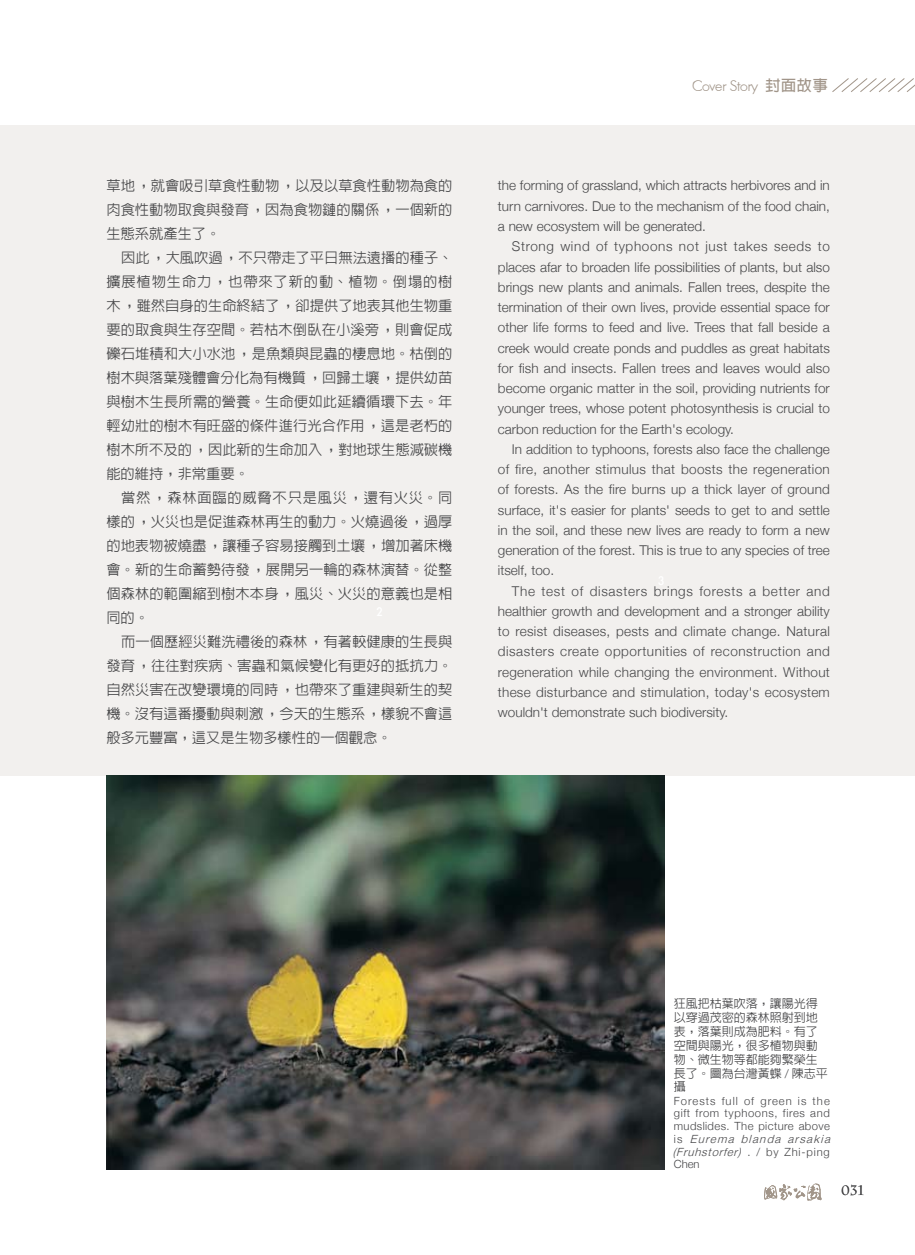
<style>
.page{position:relative;width:915px;height:1255px;background:#fff}
.page>*{position:absolute;margin:0;border:0;box-sizing:border-box;transform-origin:0 0}
.t1{font:15px "Fut Lig";color:#a19589}
.t2{font:500 14.25px/24px "Lin Gothic";color:#464648;text-align:justify}
.t3{font:300 13.5px/20.2px "Helvetica Neue";color:#464648;text-align:justify}
.t4{font:13.5px "Charlemagne Std";color:#464648}
.t5{font:500 12px/13.8px "Lin Gothic";color:#464648}
.t6{font:300 11.25px/12.8px "Helvetica Neue";letter-spacing:.055em;color:#464648}
.s1{font-family:"Lin Gothic";font-weight:700}
.s2{font-family:"Helvetica Neue";font-weight:300}
.s3{font-style:italic}
</style>
<div class="page">
<div style="left:0;top:125px;width:914px;height:650px;background:#f2f0ee"></div>
<img style="left:106px;top:775px;width:558px;height:394px">
<svg style="left:832px;top:78px;width:82px;height:14px"></svg>
<svg style="left:764px;top:1183px;width:57px;height:17px"></svg>
<p class="t2" style="left:106px;top:174px;width:347px">草地，就會吸引草食性動物，以及以草食性動物為食的肉食性動物取食與發育，因為食物鏈的關係，一個新的生態系就產生了。</p>
<p class="t2" style="left:106px;top:246px;width:347px;text-indent:15px">因此，大風吹過，不只帶走了平日無法遠播的種子、擴展植物生命力，也帶來了新的動、植物。倒塌的樹木，雖然自身的生命終結了，卻提供了地表其他生物重要的取食與生存空間。若枯木倒臥在小溪旁，則會促成礫石堆積和大小水池，是魚類與昆蟲的棲息地。枯倒的樹木與落葉殘體會分化為有機質，回歸土壤，提供幼苗與樹木生長所需的營養。生命便如此延續循環下去。年輕幼壯的樹木有旺盛的條件進行光合作用，這是老朽的樹木所不及的，因此新的生命加入，對地球生態減碳機能的維持，非常重要。</p>
<p class="t2" style="left:106px;top:486px;width:347px;text-indent:15px">當然，森林面臨的威脅不只是風災，還有火災。同樣的，火災也是促進森林再生的動力。火燒過後，過厚的地表物被燒盡，讓種子容易接觸到土壤，增加著床機會。新的生命蓄勢待發，展開另一輪的森林演替。從整個森林的範圍縮到樹木本身，風災、火災的意義也是相同的。</p>
<p class="t2" style="left:106px;top:630px;width:347px;text-indent:15px">而一個歷經災難洗禮後的森林，有著較健康的生長與發育，往往對疾病、害蟲和氣候變化有更好的抵抗力。自然災害在改變環境的同時，也帶來了重建與新生的契機。沒有這番擾動與刺激，今天的生態系，樣貌不會這般多元豐富，這又是生物多樣性的一個觀念。</p>
<p class="t1" style="left:692px;top:77px;width:136px">Cover Story <span class="s1">封面故事</span></p>
<p class="t3" style="left:497px;top:175px;width:333px">the forming of grassland, which attracts herbivores and in turn carnivores. Due to the mechanism of the food chain, a new ecosystem will be generated.</p>
<p class="t3" style="left:497px;top:236px;width:333px;text-indent:14px">Strong wind of typhoons not just takes seeds to places afar to broaden life possibilities of plants, but also brings new plants and animals. Fallen trees, despite the termination of their own lives, provide essential space for other life forms to feed and live. Trees that fall beside a creek would create ponds and puddles as great habitats for fish and insects. Fallen trees and leaves would also become organic matter in the soil, providing nutrients for younger trees, whose potent photosynthesis is crucial to carbon reduction for the Earth's ecology.</p>
<p class="t3" style="left:497px;top:438px;width:333px;text-indent:14px">In addition to typhoons, forests also face the challenge of fire, another stimulus that boosts the regeneration of forests. As the fire burns up a thick layer of ground surface, it's easier for plants' seeds to get to and settle in the soil, and these new lives are ready to form a new generation of the forest. This is true to any species of tree itself, too.</p>
<p class="t3" style="left:497px;top:580px;width:333px;text-indent:14px">The test of disasters brings forests a better and healthier growth and development and a stronger ability to resist diseases, pests and climate change. Natural disasters create opportunities of reconstruction and regeneration while changing the environment. Without these disturbance and stimulation, today's ecosystem wouldn't demonstrate such biodiversity.</p>
<p class="t5" style="left:673px;top:996px;width:155px">狂風把枯葉吹落，讓陽光得以穿過茂密的森林照射到地表，落葉則成為肥料。有了空間與陽光，很多植物與動物、微生物等都能夠繁榮生長了。圖為台灣黃蝶 <span class="s2">/</span> 陳志平攝</p>
<p class="t6" style="left:672px;top:1093px;width:162px">Forests full of green is the gift from typhoons, fires and mudslides. The picture above i s <span class="s3">Eurema blanda arsakia (Fruhstorfer)</span> . / b y Z h i - p i n g<br>Chen</p>
<p class="t4" style="left:840px;top:1182px;width:24px">031</p>
</div>
